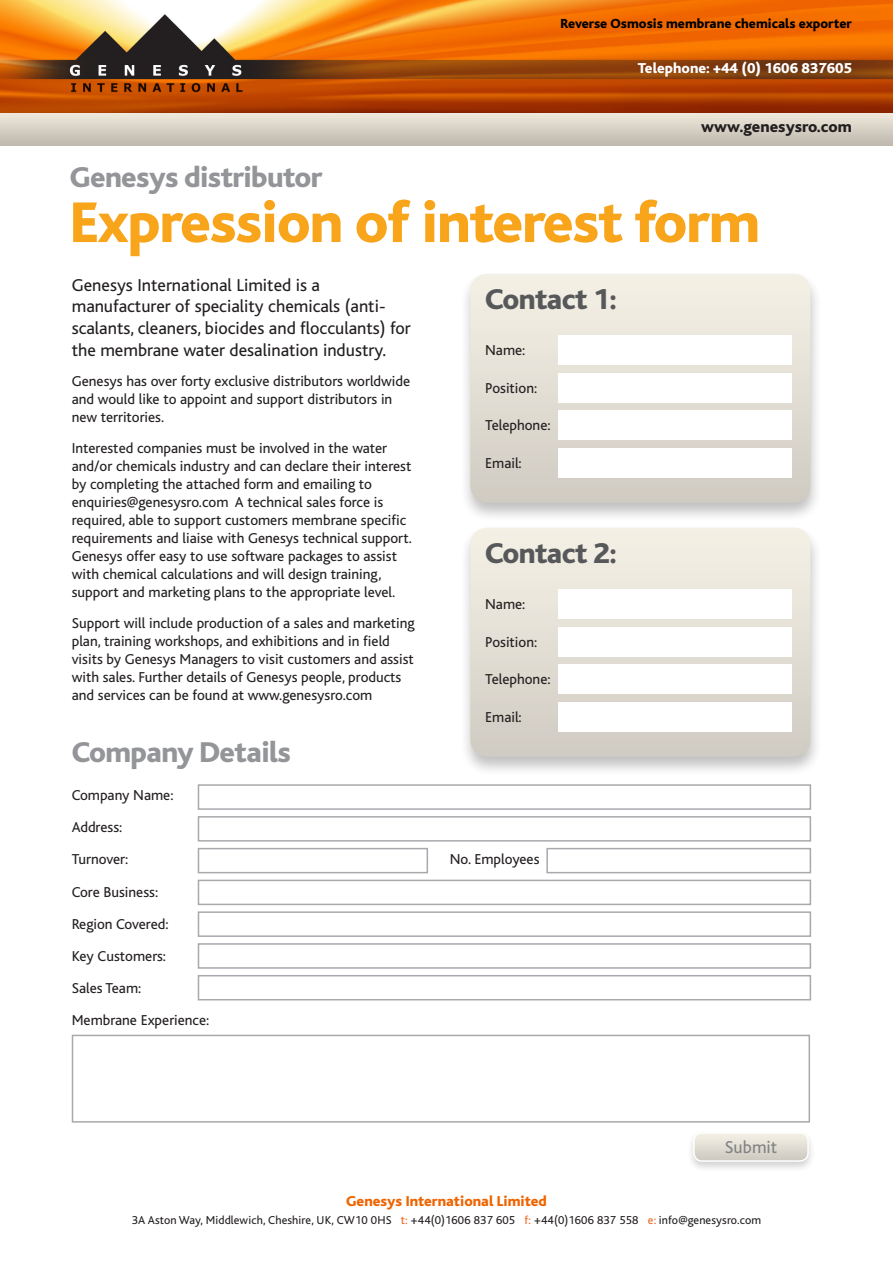
<style>
.page{position:relative;width:893px;height:1263px;background:#fff}
.page>*{position:absolute;margin:0;border:0;box-sizing:border-box;transform-origin:0 0}
.t1{font:800 60px "Bliss";letter-spacing:-.02em;color:#f9a51b}
.t2{font:800 30px "Bliss";letter-spacing:-.02em;color:#939598}
.t3{font:800 30px "Bliss";letter-spacing:-.02em;color:#57585a}
.t4{font:18px/21.6px "Bliss";color:#231f20}
.t5{font:18px "Bliss";color:#808285}
.t6{font:800 16.5px "Bliss";color:#231f20}
.t7{font:15px/18px "Bliss";color:#231f20}
.t8{font:800 15px "Bliss";color:#ef6400}
.t9{font:800 15px "Bliss";color:#fff}
.t10{font:800 13.8px "Bliss";color:#000}
.t11{font:12px "Bliss";letter-spacing:.01em;color:#231f20}
.s1{color:#f36421}
</style>
<div class="page">
<img style="left:0;top:0;width:893px;height:113px">
<div style="left:459px;top:270px;width:363px;height:252px;background:#231f20;opacity:.35"></div>
<img style="left:470px;top:274px;width:340px;height:229px">
<div style="left:459px;top:524px;width:363px;height:252px;background:#231f20;opacity:.35"></div>
<img style="left:470px;top:528px;width:340px;height:229px">
<div style="left:558px;top:335px;width:234px;height:30px;background:#fff"></div>
<div style="left:558px;top:589px;width:234px;height:30px;background:#fff"></div>
<div style="left:558px;top:373px;width:234px;height:30px;background:#fff"></div>
<div style="left:558px;top:627px;width:234px;height:30px;background:#fff"></div>
<div style="left:558px;top:410px;width:234px;height:30px;background:#fff"></div>
<div style="left:558px;top:664px;width:234px;height:30px;background:#fff"></div>
<div style="left:558px;top:448px;width:234px;height:30px;background:#fff"></div>
<div style="left:558px;top:702px;width:234px;height:30px;background:#fff"></div>
<div style="left:72px;top:1035px;width:738px;height:87px;border:2px solid #a8a9ad"></div>
<div style="left:198px;top:784px;width:613px;height:26px;border:2px solid #a8a9ad"></div>
<div style="left:198px;top:816px;width:613px;height:26px;border:2px solid #a8a9ad"></div>
<div style="left:198px;top:848px;width:230px;height:25px;border:2px solid #a8a9ad"></div>
<div style="left:546px;top:848px;width:265px;height:25px;border:2px solid #a8a9ad"></div>
<div style="left:198px;top:880px;width:613px;height:25px;border:2px solid #a8a9ad"></div>
<div style="left:198px;top:911px;width:613px;height:26px;border:2px solid #a8a9ad"></div>
<div style="left:198px;top:943px;width:613px;height:26px;border:2px solid #a8a9ad"></div>
<div style="left:198px;top:975px;width:613px;height:25px;border:2px solid #a8a9ad"></div>
<div style="left:686px;top:1129px;width:130px;height:44px;background:#231f20;opacity:.25"></div>
<img style="left:694px;top:1133px;width:114px;height:28px">
<div style="left:693px;top:1132px;width:116px;height:30px;border:2px solid #fff;border-radius:9px"></div>
<p class="t10" style="left:560px;top:16px;width:293px">Reverse Osmosis membrane chemicals exporter</p>
<p class="t9" style="left:638px;top:60px;width:216px">Telephone: +44 (0) 1606 837605</p>
<p class="t6" style="left:701px;top:118px;width:152px">www.genesysro.com</p>
<p class="t2" style="left:70px;top:161px;width:254px">Genesys distributor</p>
<p class="t1" style="left:70px;top:191px;width:692px">Expression of interest form</p>
<p class="t4" style="left:72px;top:274px;width:341px">Genesys International Limited is a manufacturer of speciality chemicals (anti&shy;scalants, cleaners, biocides and flocculants) for the membrane water desalination industry.</p>
<p class="t7" style="left:72px;top:373px;width:340px">Genesys has over forty exclusive distributors worldwide and would like to appoint and support distributors in new territories.</p>
<p class="t7" style="left:72px;top:439px;width:342px">Interested companies must be involved in the water and/or chemicals industry and can declare their interest by completing the attached form and emailing to enquiries@genesysro.com A technical sales force is required, able to support customers membrane specific requirements and liaise with Genesys technical support.<br>Genesys offer easy to use software packages to assist with chemical calculations and will design training, support and marketing plans to the appropriate level.</p>
<p class="t7" style="left:72px;top:614px;width:345px">Support will include production of a sales and marketing plan, training workshops, and exhibitions and in field visits by Genesys Managers to visit customers and assist with sales. Further details of Genesys people, products and services can be found at www.genesysro.com</p>
<p class="t3" style="left:485px;top:284px;width:133px">Contact 1:</p>
<p class="t7" style="left:485px;top:342px;width:42px">Name:</p>
<p class="t7" style="left:485px;top:379px;width:54px">Position:</p>
<p class="t7" style="left:485px;top:417px;width:67px">Telephone:</p>
<p class="t7" style="left:485px;top:454px;width:38px">Email:</p>
<p class="t3" style="left:485px;top:538px;width:133px">Contact 2:</p>
<p class="t7" style="left:485px;top:595px;width:42px">Name:</p>
<p class="t7" style="left:485px;top:633px;width:54px">Position:</p>
<p class="t7" style="left:485px;top:670px;width:67px">Telephone:</p>
<p class="t7" style="left:485px;top:708px;width:38px">Email:</p>
<p class="t2" style="left:72px;top:737px;width:221px">Company Details</p>
<p class="t7" style="left:72px;top:787px;width:103px">Company Name:</p>
<p class="t7" style="left:72px;top:819px;width:52px">Address:</p>
<p class="t7" style="left:72px;top:851px;width:58px">Turnover:</p>
<p class="t7" style="left:450px;top:851px;width:91px">No. Employees</p>
<p class="t7" style="left:72px;top:883px;width:88px">Core Business:</p>
<p class="t7" style="left:72px;top:915px;width:98px">Region Covered:</p>
<p class="t7" style="left:72px;top:947px;width:96px">Key Customers:</p>
<p class="t7" style="left:72px;top:979px;width:71px">Sales Team:</p>
<p class="t7" style="left:72px;top:1011px;width:139px">Membrane Experience:</p>
<p class="t5" style="left:725px;top:1137px;width:54px">Submit</p>
<p class="t8" style="left:346px;top:1193px;width:202px">Genesys International Limited</p>
<p class="t11" style="left:132px;top:1213px;width:631px">3A Aston Way, Middlewich, Cheshire, UK, CW10 0HS <span class="s1">t:</span> +44(0)1606 837 605 <span class="s1">f:</span> +44(0)1606 837 558 <span class="s1">e:</span> info@genesysro.com</p>
</div>
